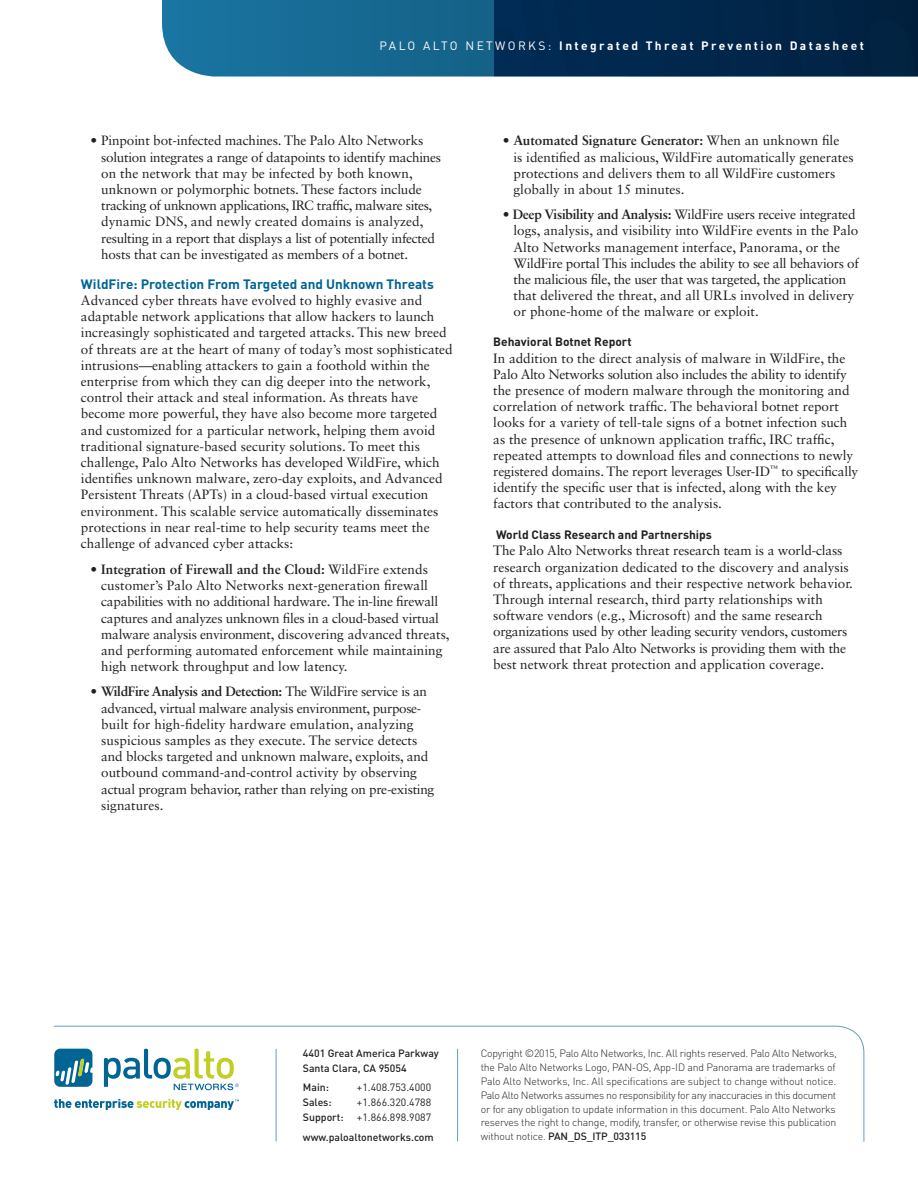
<style>
.page{position:relative;width:918px;height:1188px;background:#fff}
.page>*{position:absolute;margin:0;border:0;box-sizing:border-box;transform-origin:0 0}
.t1{font:13.5px/16.2px "Sabon LT Std";color:#231f20}
.t2{font:700 13.5px "DINOT";color:#006494}
.t3{font:700 12px "DINOT";color:#231f20}
.t4{font:700 12px "DINOT";letter-spacing:.2em;color:#fff}
.t5{font:300 10.5px/14px "DINOT";letter-spacing:-.02em;color:#231f20}
.t6{font:500 10.5px/15px "DINOT";color:#231f20}
.t7{font:10.5px "DINOT";color:#231f20}
.s1{font-weight:400}
.s2{font-weight:700}
.s3{font-weight:500}
</style>
<div class="page">
<svg style="left:162px;top:0;width:756px;height:76px;background:#0e476d"></svg>
<svg style="left:54px;top:1026px;width:810px;height:116px"></svg>
<hr style="left:457px;top:1049px;width:1px;height:93px;background:#609fc3">
<hr style="left:276px;top:1049px;width:1px;height:93px;background:#609fc3">
<p class="t4" style="left:380px;top:37px;width:486px"><span class="s1">PALO ALTO NETWORKS:</span> Integrated Threat Prevention Datasheet</p>
<p class="t1" style="left:101px;top:132px;width:341px;text-indent:-11px">• Pinpoint bot-infected machines. The Palo Alto Networks solution integrates a range of datapoints to identify machines on the network that may be infected by both known, unknown or polymorphic botnets. These factors include tracking of unknown applications, IRC traffic, malware sites, dynamic DNS, and newly created domains is analyzed, resulting in a report that displays a list of potentially infected hosts that can be investigated as members of a botnet.</p>
<p class="t2" style="left:81px;top:275px;width:354px">WildFire: Protection From Targeted and Unknown Threats</p>
<p class="t1" style="left:81px;top:292px;width:373px">Advanced cyber threats have evolved to highly evasive and adaptable network applications that allow hackers to launch increasingly sophisticated and targeted attacks. This new breed of threats are at the heart of many of today’s most sophisticated intrusions—enabling attackers to gain a foothold within the enterprise from which they can dig deeper into the network, control their attack and steal information. As threats have become more powerful, they have also become more targeted and customized for a particular network, helping them avoid traditional signature-based security solutions. To meet this challenge, Palo Alto Networks has developed WildFire, which identifies unknown malware, zero-day exploits, and Advanced Persistent Threats (APTs) in a cloud-based virtual execution environment. This scalable service automatically disseminates protections in near real-time to help security teams meet the challenge of advanced cyber attacks:</p>
<p class="t1" style="left:101px;top:561px;width:350px;text-indent:-11px">• <span class="s2">Integration of Firewall and the Cloud:</span> WildFire extends customer’s Palo Alto Networks next-generation firewall capabilities with no additional hardware. The in-line firewall captures and analyzes unknown files in a cloud-based virtual malware analysis environment, discovering advanced threats, and performing automated enforcement while maintaining high network throughput and low latency.</p>
<p class="t1" style="left:101px;top:683px;width:335px;text-indent:-11px"><span class="s2">• WildFire Analysis and Detection:</span> The WildFire service is an advanced, virtual malware analysis environment, purpose&shy;built for high-fidelity hardware emulation, analyzing suspicious samples as they execute. The service detects and blocks targeted and unknown malware, exploits, and outbound command-and-control activity by observing actual program behavior, rather than relying on pre-existing signatures.</p>
<p class="t1" style="left:514px;top:132px;width:342px;text-indent:-11px"><span class="s2">• Automated Signature Generator:</span> When an unknown file<br>is identified as malicious, WildFire automatically generates protections and delivers them to all WildFire customers globally in about 15 minutes.</p>
<p class="t1" style="left:514px;top:206px;width:347px;text-indent:-11px"><span class="s2">• Deep Visibility and Analysis:</span> WildFire users receive integrated logs, analysis, and visibility into WildFire events in the Palo Alto Networks management interface, Panorama, or the WildFire portal This includes the ability to see all behaviors of the malicious file, the user that was targeted, the application that delivered the threat, and all URLs involved in delivery or phone-home of the malware or exploit.</p>
<p class="t3" style="left:493px;top:334px;width:140px">Behavioral Botnet Report</p>
<p class="t1" style="left:493px;top:350px;width:367px">In addition to the direct analysis of malware in WildFire, the Palo Alto Networks solution also includes the ability to identify the presence of modern malware through the monitoring and correlation of network traffic. The behavioral botnet report looks for a variety of tell-tale signs of a botnet infection such as the presence of unknown application traffic, IRC traffic, repeated attempts to download files and connections to newly registered domains. The report leverages User-ID<sup>™</sup> to specifically identify the specific user that is infected, along with the key factors that contributed to the analysis.</p>
<p class="t3" style="left:496px;top:527px;width:217px">World Class Research and Partnerships</p>
<p class="t1" style="left:493px;top:542px;width:361px">The Palo Alto Networks threat research team is a world-class research organization dedicated to the discovery and analysis of threats, applications and their respective network behavior.<br>Through internal research, third party relationships with software vendors (e.g., Microsoft) and the same research organizations used by other leading security vendors, customers are assured that Palo Alto Networks is providing them with the best network threat protection and application coverage.</p>
<p class="t6" style="left:303px;top:1045px;width:137px">4401 Great America Parkway<br>Santa Clara, CA 95054</p>
<p class="t6" style="left:303px;top:1080px;width:28px">Main:</p>
<p class="t7" style="left:357px;top:1080px;width:76px">+1.408.753.4000</p>
<p class="t6" style="left:303px;top:1095px;width:30px">Sales:</p>
<p class="t7" style="left:357px;top:1095px;width:76px">+1.866.320.4788</p>
<p class="t6" style="left:303px;top:1110px;width:42px">Support:</p>
<p class="t7" style="left:357px;top:1110px;width:76px">+1.866.898.9087</p>
<p class="t6" style="left:303px;top:1129px;width:132px">www.paloaltonetworks.com</p>
<p class="t5" style="left:481px;top:1046px;width:358px">Copyright ©2015, Palo Alto Networks, Inc. All rights reserved. Palo Alto Networks, the Palo Alto Networks Logo, PAN-OS, App-ID and Panorama are trademarks of Palo Alto Networks, Inc. All specifications are subject to change without notice.<br>Palo Alto Networks assumes no responsibility for any inaccuracies in this document or for any obligation to update information in this document. Palo Alto Networks reserves the right to change, modify, transfer, or otherwise revise this publication without notice. <span class="s3">PAN_DS_ITP_033115</span></p>
</div>
